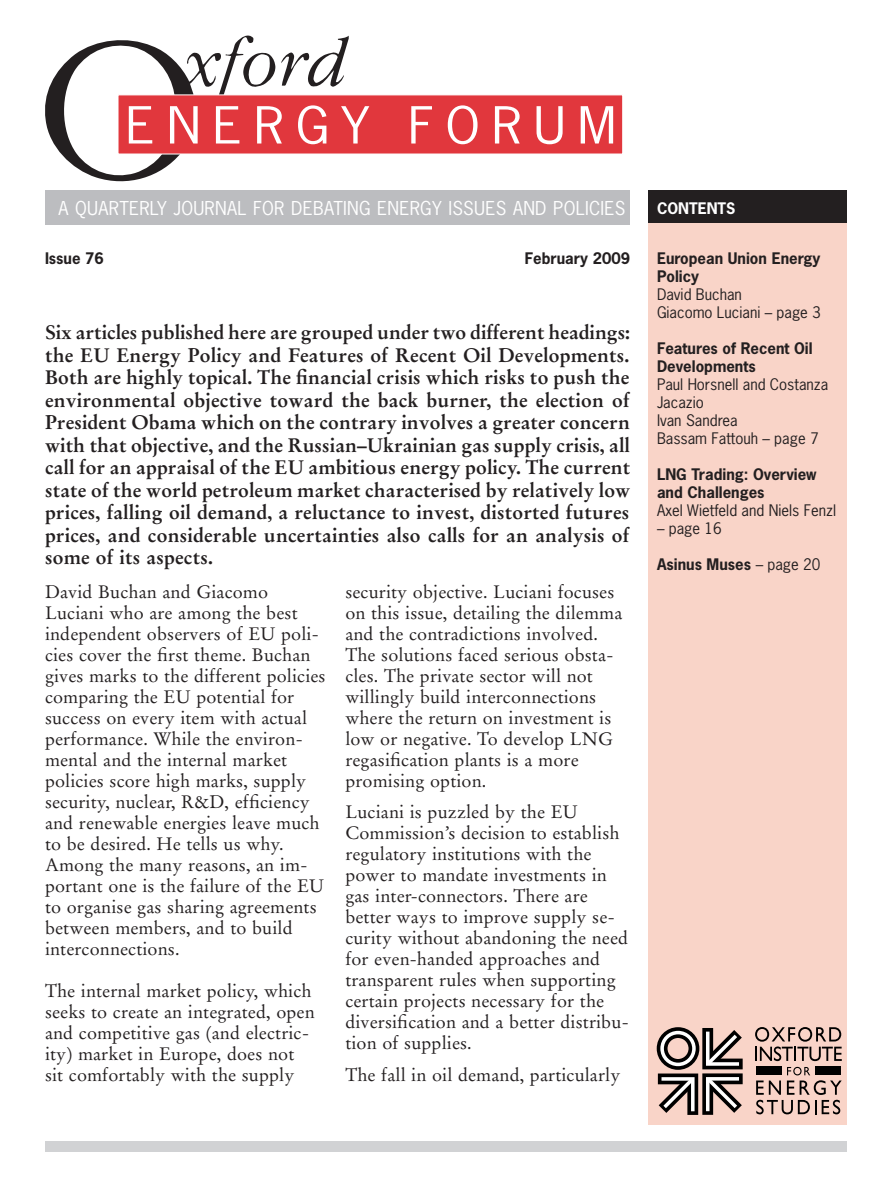
<style>
.page{position:relative;width:893px;height:1188px;background:#fff}
.page>*{position:absolute;margin:0;border:0;box-sizing:border-box;transform-origin:0 0}
.t1{font:48px "News Gothic";letter-spacing:.22em;color:#fff;scale:1.1 1}
.t2{font:700 19.5px/22.5px "Stempel Garamond";letter-spacing:.005em;color:#231f20;text-align:justify}
.t3{font:18px/21px "Stempel Garamond";letter-spacing:.005em;color:#231f20}
.t4{font:18px "News Gothic";letter-spacing:.015em;color:#fff}
.t5{font:700 15px/18px "News Gothic";color:#231f20}
.t6{font:15px/18px "News Gothic";color:#231f20}
.t7{font:700 15px "News Gothic";color:#fff}
.s1{font-weight:400}
</style>
<div class="page">
<div style="left:45px;top:190px;width:585px;height:35px;background:#bcbdc0"></div>
<div style="left:648px;top:190px;width:198px;height:35px;background:#231f20"></div>
<div style="left:648px;top:223px;width:198px;height:902px;background:#f9d4c8"></div>
<svg style="left:656px;top:1027px;width:87px;height:88px"></svg>
<svg style="left:755px;top:1027px;width:87px;height:34px"></svg>
<svg style="left:756px;top:1067px;width:86px;height:47px"></svg>
<div style="left:756px;top:1067px;width:25px;height:8px;background:#000"></div>
<div style="left:815px;top:1067px;width:26px;height:8px;background:#000"></div>
<div style="left:45px;top:1142px;width:801px;height:10px;background:#d1d2d4"></div>
<svg style="left:45px;top:36px;width:304px;height:145px"></svg>
<div style="left:118px;top:95px;width:505px;height:59px;background:#e1373d"></div>
<h1 class="t1" style="left:126px;top:95px;width:448px">ENERGY FORUM</h1>
<p class="t4" style="left:58px;top:197px;width:568px">A QUARTERLY JOURNAL FOR DEBATING ENERGY ISSUES AND POLICIES</p>
<p class="t5" style="left:45px;top:249px;width:60px">Issue 76</p>
<p class="t5" style="left:525px;top:249px;width:107px">February 2009</p>
<p class="t2" style="left:45px;top:321px;width:587px">Six articles published here are grouped under two different headings: the EU Energy Policy and Features of Recent Oil Developments.<br>Both are highly topical. The financial crisis which risks to push the environmental objective toward the back burner, the election of President Obama which on the contrary involves a greater concern with that objective, and the Russian–Ukrainian gas supply crisis, all call for an appraisal of the EU ambitious energy policy. The current state of the world petroleum market characterised by relatively low prices, falling oil demand, a reluctance to invest, distorted futures prices, and considerable uncertainties also calls for an analysis of some of its aspects.</p>
<p class="t3" style="left:45px;top:581px;width:282px">David Buchan and Giacomo<br>Luciani who are among the best independent observers of EU poli&shy;cies cover the first theme. Buchan gives marks to the different policies comparing the EU potential for success on every item with actual performance. While the environ&shy;mental and the internal market policies score high marks, supply security, nuclear, R&amp;D, efficiency and renewable energies leave much to be desired. He tells us why.<br>Among the many reasons, an im&shy;portant one is the failure of the EU to organise gas sharing agreements between members, and to build interconnections.</p>
<p class="t3" style="left:45px;top:980px;width:271px">The internal market policy, which seeks to create an integrated, open and competitive gas (and electric&shy;ity) market in Europe, does not sit comfortably with the supply</p>
<p class="t3" style="left:345px;top:581px;width:278px">security objective. Luciani focuses on this issue, detailing the dilemma and the contradictions involved.<br>The solutions faced serious obsta&shy;cles. The private sector will not willingly build interconnections where the return on investment is low or negative. To develop LNG regasification plants is a more promising option.</p>
<p class="t3" style="left:345px;top:801px;width:285px">Luciani is puzzled by the EU<br>Commission’s decision to establish regulatory institutions with the power to mandate investments in gas inter-connectors. There are better ways to improve supply se&shy;curity without abandoning the need for even-handed approaches and transparent rules when supporting certain projects necessary for the diversification and a better distribu&shy;tion of supplies.</p>
<p class="t3" style="left:345px;top:1064px;width:276px">The fall in oil demand, particularly</p>
<p class="t7" style="left:657px;top:198px;width:80px">CONTENTS</p>
<p class="t5" style="left:657px;top:249px;width:165px">European Union Energy<br>Policy</p>
<p class="t6" style="left:657px;top:285px;width:165px">David Buchan<br>Giacomo Luciani – page 3</p>
<p class="t5" style="left:657px;top:339px;width:157px">Features of Recent Oil<br>Developments</p>
<p class="t6" style="left:657px;top:375px;width:173px">Paul Horsnell and Costanza<br>Jacazio<br>Ivan Sandrea<br>Bassam Fattouh – page 7</p>
<p class="t5" style="left:657px;top:465px;width:161px">LNG Trading: Overview and Challenges</p>
<p class="t6" style="left:657px;top:501px;width:180px">Axel Wietfeld and Niels Fenzl</p>
<p class="t6" style="left:657px;top:519px;width:66px">– page 16</p>
<p class="t5" style="left:657px;top:555px;width:165px">Asinus Muses <span class="s1">– page 20</span></p>
</div>
